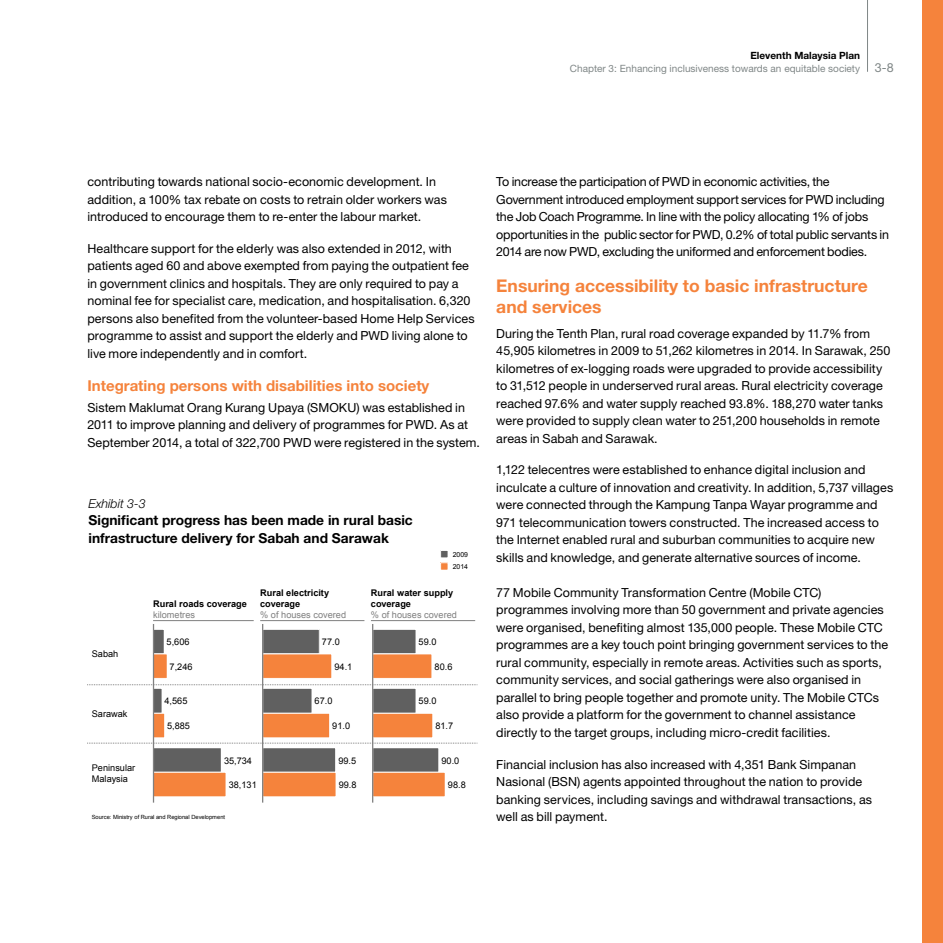
<style>
.page{position:relative;width:943px;height:943px;background:#fff}
.page>*{position:absolute;margin:0;border:0;box-sizing:border-box;transform-origin:0 0}
.t1{font:700 17.5px/21.2px "Helvetica Neue LT Std";color:#f5833c}
.t2{font:700 15px "Helvetica Neue LT Std";color:#f5833c}
.t3{font:700 13.75px/17.5px "Helvetica Neue LT Std";color:#000}
.t4{font:12.5px/17.5px "Helvetica Neue LT Std";letter-spacing:.005em;color:#000}
.t5{font:12.5px/17.5px "Helvetica Neue LT Std";letter-spacing:-.015em;color:#000}
.t6{font:italic 300 12.5px "Helvetica Neue LT Std";color:#000}
.t7{font:700 10.88px "Arial";color:#000}
.t8{font:10px/13.8px "Helvetica Neue LT Std";color:#808787}
.t9{font:9.12px/11px "Arial";color:#000}
.t10{font:700 9.12px/11px "Arial";color:#000}
.t11{font:9.12px "Arial";color:#7f7f7f}
.t12{font:6.88px/12.2px "Arial";letter-spacing:.005em;color:#000}
.t13{font:5.75px "Arial";color:#000}
.s1{font-weight:700;color:#000}
.s2{font-size:12.5px}
</style>
<div class="page">
<div style="left:921px;top:0;width:22px;height:943px;background:#f5833c"></div>
<hr style="left:867px;top:0;width:1px;height:72px;background:#808787">
<div style="left:153px;top:629px;width:11px;height:25px;background:#606060"></div>
<div style="left:153px;top:688px;width:9px;height:25px;background:#606060"></div>
<div style="left:153px;top:747px;width:68px;height:25px;background:#606060"></div>
<div style="left:153px;top:747px;width:68px;height:25px;border:1px solid #fff"></div>
<div style="left:153px;top:654px;width:14px;height:24px;background:#f5833c"></div>
<div style="left:153px;top:713px;width:12px;height:24px;background:#f5833c"></div>
<div style="left:153px;top:713px;width:12px;height:25px;border:1px solid #fff"></div>
<div style="left:153px;top:772px;width:73px;height:24px;background:#f5833c"></div>
<div style="left:153px;top:772px;width:73px;height:25px;border:1px solid #fff"></div>
<hr style="left:153px;top:624px;width:1px;height:178px;background:#808080">
<div style="left:263px;top:629px;width:56px;height:25px;background:#606060"></div>
<div style="left:262px;top:629px;width:57px;height:25px;border:1px solid #fff"></div>
<div style="left:263px;top:688px;width:49px;height:25px;background:#606060"></div>
<div style="left:262px;top:688px;width:50px;height:25px;border:1px solid #fff"></div>
<div style="left:263px;top:747px;width:72px;height:25px;background:#606060"></div>
<div style="left:262px;top:747px;width:74px;height:25px;border:1px solid #fff"></div>
<div style="left:263px;top:654px;width:69px;height:24px;background:#f5833c"></div>
<div style="left:262px;top:653px;width:70px;height:25px;border:1px solid #fff"></div>
<div style="left:263px;top:713px;width:66px;height:24px;background:#f5833c"></div>
<div style="left:262px;top:713px;width:68px;height:25px;border:1px solid #fff"></div>
<div style="left:263px;top:772px;width:73px;height:24px;background:#f5833c"></div>
<div style="left:262px;top:772px;width:74px;height:25px;border:1px solid #fff"></div>
<hr style="left:262px;top:624px;width:1px;height:178px;background:#808080">
<div style="left:373px;top:629px;width:43px;height:25px;background:#606060"></div>
<div style="left:372px;top:629px;width:44px;height:25px;border:1px solid #fff"></div>
<div style="left:373px;top:688px;width:43px;height:25px;background:#606060"></div>
<div style="left:372px;top:688px;width:44px;height:25px;border:1px solid #fff"></div>
<div style="left:373px;top:747px;width:66px;height:25px;background:#606060"></div>
<div style="left:372px;top:747px;width:67px;height:25px;border:1px solid #fff"></div>
<div style="left:373px;top:654px;width:59px;height:24px;background:#f5833c"></div>
<div style="left:372px;top:653px;width:60px;height:25px;border:1px solid #fff"></div>
<div style="left:373px;top:713px;width:60px;height:24px;background:#f5833c"></div>
<div style="left:372px;top:713px;width:61px;height:25px;border:1px solid #fff"></div>
<div style="left:373px;top:772px;width:72px;height:24px;background:#f5833c"></div>
<div style="left:372px;top:772px;width:73px;height:25px;border:1px solid #fff"></div>
<hr style="left:372px;top:624px;width:1px;height:178px;background:#808080">
<div style="left:440px;top:562px;width:8px;height:8px;background:#f5833c"></div>
<div style="left:440px;top:562px;width:8px;height:8px;border:1px solid #fff"></div>
<div style="left:440px;top:550px;width:8px;height:8px;background:#606060"></div>
<div style="left:440px;top:550px;width:8px;height:8px;border:1px solid #fff"></div>
<hr style="left:260px;top:620px;width:104px;height:1px;background:#808080">
<hr style="left:153px;top:620px;width:101px;height:1px;background:#808080">
<hr style="left:371px;top:620px;width:104px;height:1px;background:#808080">
<svg style="left:87px;top:684px;width:390px;height:1px"></svg>
<svg style="left:87px;top:742px;width:390px;height:1px"></svg>
<p class="t8" style="left:570px;top:48px;width:325px;text-indent:180px"><span class="s1">Eleventh Malaysia Plan<br></span>Chapter 3: Enhancing inclusiveness towards an equitable society <span class="s2">3-8</span></p>
<p class="t4" style="left:87px;top:173px;width:361px">contributing towards national socio-economic development. In addition, a 100% tax rebate on costs to retrain older workers was introduced to encourage them to re-enter the labour market.</p>
<p class="t4" style="left:87px;top:239px;width:389px">Healthcare support for the elderly was also extended in 2012, with patients aged 60 and above exempted from paying the outpatient fee in government clinics and hospitals. They are only required to pay a nominal fee for specialist care, medication, and hospitalisation. 6,320 persons also benefited from the volunteer-based Home Help Services programme to assist and support the elderly and PWD living alone to live more independently and in comfort.</p>
<p class="t2" style="left:87px;top:376px;width:343px">Integrating persons with disabilities into society</p>
<p class="t4" style="left:87px;top:398px;width:394px">Sistem Maklumat Orang Kurang Upaya (SMOKU) was established in<br>2011 to improve planning and delivery of programmes for PWD. As at<br>September 2014, a total of 322,700 PWD were registered in the system.</p>
<p class="t6" style="left:89px;top:496px;width:59px">Exhibit 3-3</p>
<p class="t3" style="left:89px;top:511px;width:326px">Significant progress has been made in rural basic infrastructure delivery for Sabah and Sarawak</p>
<p class="t7" style="left:84px;top:529px;width:166px">delivery for Sabah and Sarawak</p>
<p class="t12" style="left:452px;top:548px;width:17px">2009<br>2014</p>
<p class="t10" style="left:153px;top:598px;width:95px">Rural roads coverage</p>
<p class="t11" style="left:153px;top:608px;width:43px">kilometres</p>
<p class="t10" style="left:260px;top:587px;width:70px">Rural electricity coverage</p>
<p class="t11" style="left:260px;top:608px;width:87px">% of houses covered</p>
<p class="t10" style="left:371px;top:587px;width:84px">Rural water supply coverage</p>
<p class="t11" style="left:371px;top:608px;width:87px">% of houses covered</p>
<p class="t9" style="left:167px;top:636px;width:24px">5,606</p>
<p class="t9" style="left:322px;top:636px;width:19px">77.0</p>
<p class="t9" style="left:418px;top:636px;width:19px">59.0</p>
<p class="t9" style="left:92px;top:648px;width:28px">Sabah</p>
<p class="t9" style="left:170px;top:661px;width:24px">7,246</p>
<p class="t9" style="left:334px;top:661px;width:19px">94.1</p>
<p class="t9" style="left:434px;top:661px;width:19px">80.6</p>
<p class="t9" style="left:164px;top:695px;width:24px">4,565</p>
<p class="t9" style="left:314px;top:695px;width:19px">67.0</p>
<p class="t9" style="left:418px;top:695px;width:19px">59.0</p>
<p class="t9" style="left:92px;top:708px;width:37px">Sarawak</p>
<p class="t9" style="left:92px;top:762px;width:45px">Peninsular<br>Malaysia</p>
<p class="t9" style="left:167px;top:720px;width:24px">5,885</p>
<p class="t9" style="left:224px;top:755px;width:30px">35,734</p>
<p class="t9" style="left:229px;top:779px;width:30px">38,131</p>
<p class="t9" style="left:332px;top:720px;width:19px">91.0</p>
<p class="t9" style="left:338px;top:755px;width:19px">99.5</p>
<p class="t9" style="left:339px;top:779px;width:19px">99.8</p>
<p class="t9" style="left:435px;top:720px;width:19px">81.7</p>
<p class="t9" style="left:441px;top:755px;width:19px">90.0</p>
<p class="t9" style="left:448px;top:779px;width:19px">98.8</p>
<p class="t13" style="left:92px;top:813px;width:135px">Source: Ministry of Rural and Regional Development</p>
<p class="t5" style="left:496px;top:173px;width:394px">To increase the participation of PWD in economic activities, the Government introduced employment support services for PWD including the Job Coach Programme. In line with the policy allocating 1% of jobs opportunities in the public sector for PWD, 0.2% of total public servants in 2014 are now PWD, excluding the uniformed and enforcement bodies.</p>
<h1 class="t1" style="left:496px;top:274px;width:373px">Ensuring accessibility to basic infrastructure and services</h1>
<p class="t4" style="left:496px;top:324px;width:395px">During the Tenth Plan, rural road coverage expanded by 11.7% from 45,905 kilometres in 2009 to 51,262 kilometres in 2014. In Sarawak, 250 kilometres of ex-logging roads were upgraded to provide accessibility to 31,512 people in underserved rural areas. Rural electricity coverage reached 97.6% and water supply reached 93.8%. 188,270 water tanks were provided to supply clean water to 251,200 households in remote areas in Sabah and Sarawak.</p>
<p class="t4" style="left:496px;top:461px;width:398px">1,122 telecentres were established to enhance digital inclusion and inculcate a culture of innovation and creativity. In addition, 5,737 villages were connected through the Kampung Tanpa Wayar programme and 971 telecommunication towers constructed. The increased access to the Internet enabled rural and suburban communities to acquire new skills and knowledge, and generate alternative sources of income.</p>
<p class="t4" style="left:496px;top:583px;width:393px">77 Mobile Community Transformation Centre (Mobile CTC) programmes involving more than 50 government and private agencies were organised, benefiting almost 135,000 people. These Mobile CTC programmes are a key touch point bringing government services to the rural community, especially in remote areas. Activities such as sports, community services, and social gatherings were also organised in parallel to bring people together and promote unity. The Mobile CTCs also provide a platform for the government to channel assistance directly to the target groups, including micro-credit facilities.</p>
<p class="t4" style="left:496px;top:755px;width:377px">Financial inclusion has also increased with 4,351 Bank Simpanan Nasional (BSN) agents appointed throughout the nation to provide banking services, including savings and withdrawal transactions, as well as bill payment.</p>
</div>
